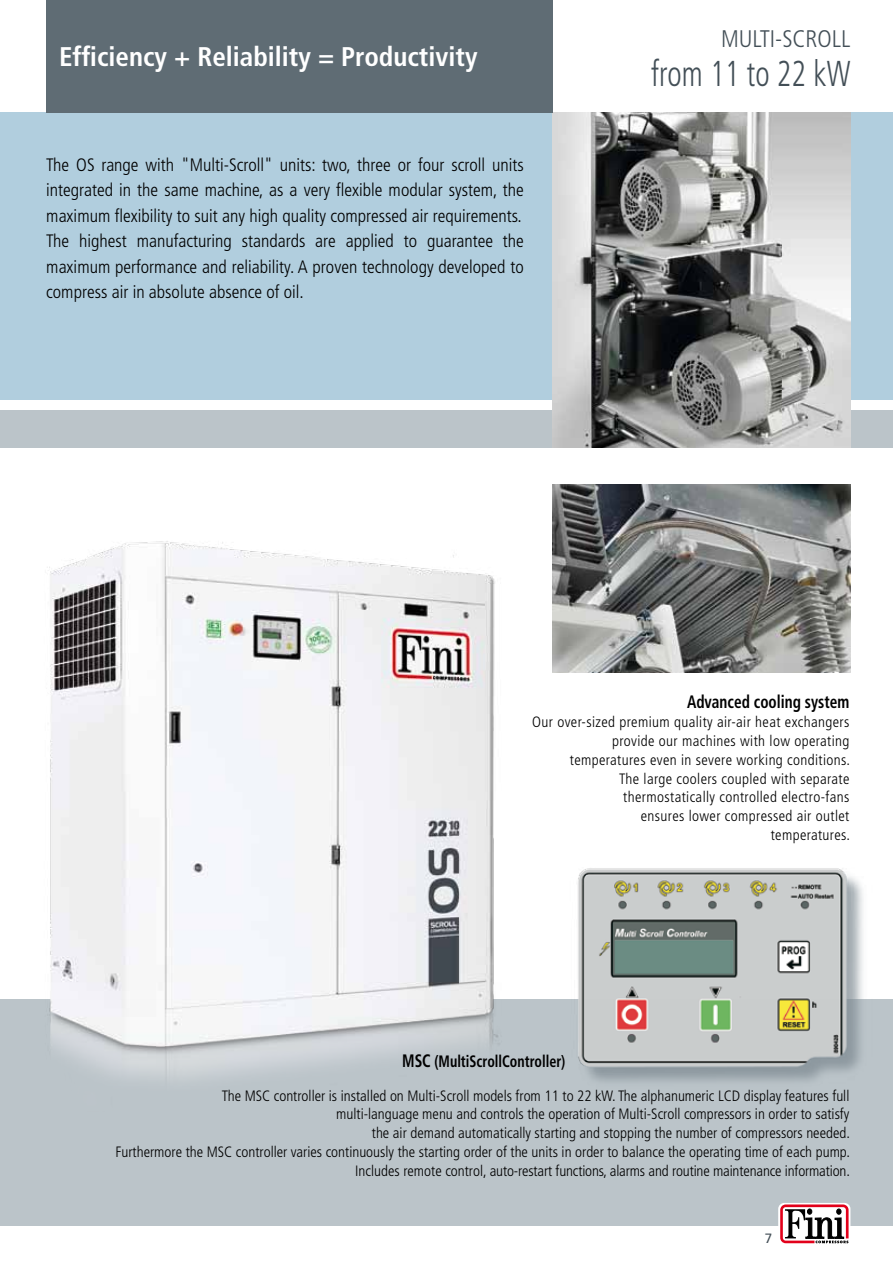
<style>
.page{position:relative;width:893px;height:1263px;background:#fff}
.page>*{position:absolute;margin:0;border:0;box-sizing:border-box;transform-origin:0 0}
.t1{font:300 condensed 36px "Frutiger";color:#434f57;scale:.85 1}
.t2{font:700 condensed 27px "Frutiger";color:#fff}
.t3{font:300 condensed 24px "Frutiger";color:#434f57}
.t4{font:300 condensed 18px/25.5px "Frutiger";color:#000}
.t5{font:700 condensed 18px "Frutiger";color:#000;scale:.85 1}
.t6{font:700 condensed 16.5px "Frutiger";color:#000;scale:.85 1}
.t7{font:300 condensed 15px/18.8px "Frutiger";color:#000;text-align:right}
.t8{font:300 condensed 15px/18.8px "Frutiger";letter-spacing:.025em;color:#000;text-align:right}
.t9{font:13.5px "Frutiger";color:#434f57}
.s1{font-size:18px}
</style>
<div class="page">
<div style="left:0;top:410px;width:893px;height:38px;background:#bbc4c9"></div>
<div style="left:0;top:999px;width:893px;height:228px;background:#bbc4c9"></div>
<div style="left:0;top:113px;width:893px;height:287px;background:#b1cede"></div>
<img style="left:553px;top:113px;width:297px;height:335px">
<svg style="left:778px;top:1203px;width:72px;height:41px"></svg>
<div style="left:46px;top:0;width:507px;height:113px;background:#5f6c74"></div>
<img style="left:578px;top:868px;width:285px;height:214px">
<img style="left:553px;top:484px;width:297px;height:188px">
<img style="left:47px;top:541px;width:451px;height:538px">
<h2 class="t2" style="left:59px;top:41px;width:420px">Efficiency + Reliability = Productivity</h2>
<p class="t4" style="left:46px;top:152px;width:479px">The OS range with "Multi-Scroll" units: two, three or four scroll units integrated in the same machine, as a very flexible modular system, the maximum flexibility to suit any high quality compressed air requirements.<br>The highest manufacturing standards are applied to guarantee the maximum performance and reliability. A proven technology developed to compress air in absolute absence of oil.</p>
<h3 class="t3" style="left:721px;top:25px;width:131px">MULTI-SCROLL</h3>
<h1 class="t1" style="left:651px;top:53px;width:236px">from 11 to 22 kW</h1>
<p class="t5" style="left:687px;top:691px;width:193px">Advanced cooling system</p>
<p class="t8" style="left:532px;top:713px;width:319px">Our over-sized premium quality air-air heat exchangers provide our machines with low operating<br>temperatures even in severe working conditions.<br>The large coolers coupled with separate thermostatically controlled electro-fans<br>ensures lower compressed air outlet<br>temperatures.</p>
<p class="t6" style="left:402px;top:1052px;width:194px"><span class="s1">MSC</span> (MultiScrollController)</p>
<p class="t7" style="left:115px;top:1086px;width:736px">The MSC controller is installed on Multi-Scroll models from 11 to 22 kW. The alphanumeric LCD display features full<br>multi-language menu and controls the operation of Multi-Scroll compressors in order to satisfy<br>the air demand automatically starting and stopping the number of compressors needed.<br>Furthermore the MSC controller varies continuously the starting order of the units in order to balance the operating time of each pump.<br>Includes remote control, auto-restart functions, alarms and routine maintenance information.</p>
<p class="t9" style="left:765px;top:1230px;width:9px">7</p>
</div>
